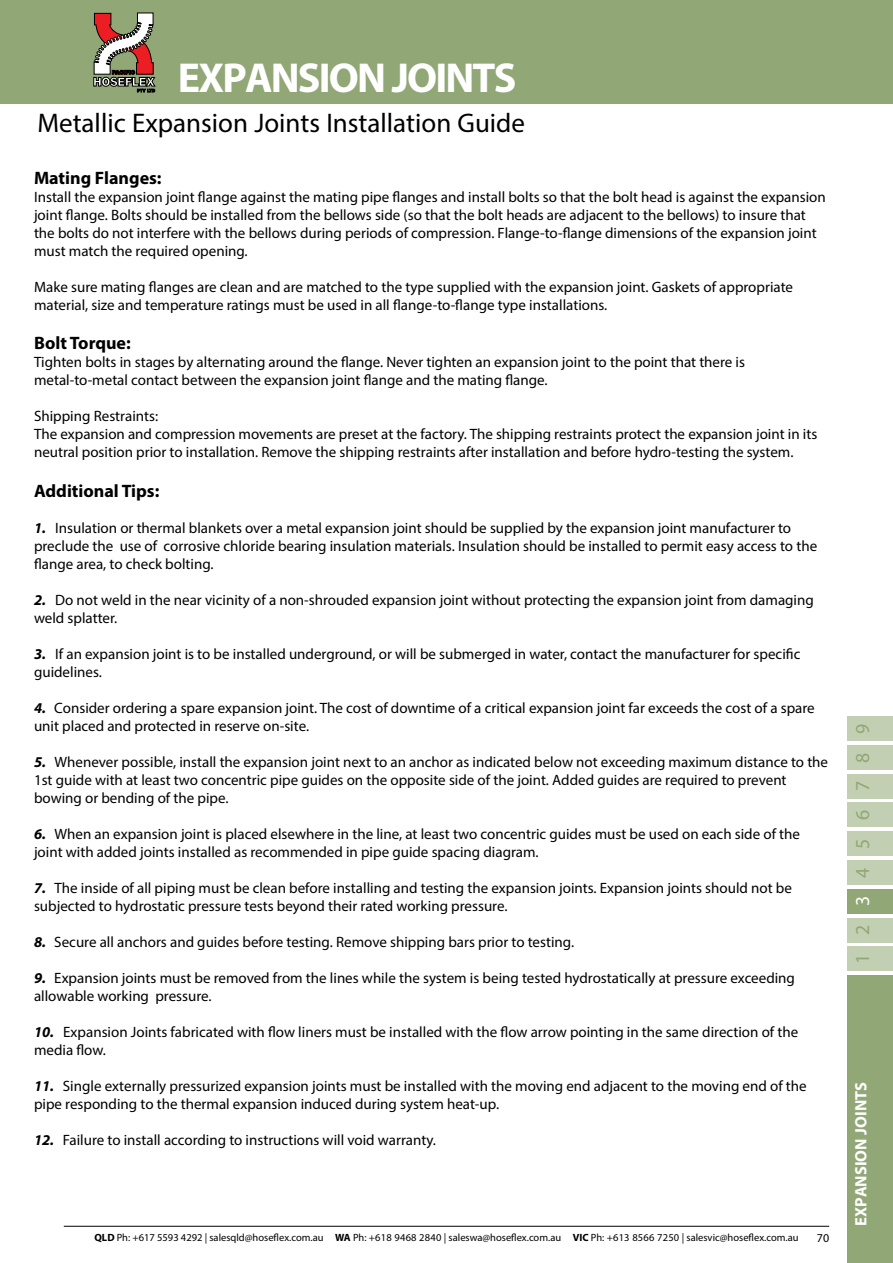
<style>
.page{position:relative;width:893px;height:1263px;background:#fff}
.page>*{position:absolute;margin:0;border:0;box-sizing:border-box;transform-origin:0 0}
.t1{font:700 42px "Myriad Pro";letter-spacing:-.045em;color:#fff}
.t2{font:27px "Myriad Pro";color:#000}
.t3{font:19.8px "Myriad Pro";letter-spacing:.94em;color:#91a776}
.t4{font:700 18px "Myriad Pro";color:#000}
.t5{font:700 16.5px "Myriad Pro";color:#fff}
.t6{font:15px/18px "Myriad Pro";color:#000}
.t7{font:12px "Myriad Pro";color:#000}
.t8{font:10.5px "Myriad Pro";color:#000}
.s1{font-weight:700;font-style:italic}
.s2{font-weight:700}
.s3{color:#fff}
</style>
<div class="page">
<div style="left:0;top:0;width:893px;height:104px;background:#91a776"></div>
<div style="left:847px;top:947px;width:46px;height:24px;background:#c2cfb2"></div>
<div style="left:847px;top:889px;width:46px;height:24px;background:#91a776"></div>
<div style="left:847px;top:918px;width:46px;height:24px;background:#c2cfb2"></div>
<div style="left:847px;top:832px;width:46px;height:24px;background:#c2cfb2"></div>
<div style="left:847px;top:860px;width:46px;height:24px;background:#c2cfb2"></div>
<div style="left:847px;top:774px;width:46px;height:24px;background:#c2cfb2"></div>
<div style="left:847px;top:803px;width:46px;height:24px;background:#c2cfb2"></div>
<div style="left:847px;top:746px;width:46px;height:24px;background:#c2cfb2"></div>
<div style="left:847px;top:717px;width:46px;height:24px;background:#c2cfb2"></div>
<hr style="left:64px;top:1226px;width:765px;height:1px;background:#000">
<div style="left:847px;top:976px;width:46px;height:287px;background:#91a776"></div>
<svg style="left:94px;top:13px;width:61px;height:79px"></svg>
<h1 class="t1" style="left:178px;top:51px;width:340px">EXPANSION JOINTS</h1>
<h2 class="t2" style="left:37px;top:106px;width:489px">Metallic Expansion Joints Installation Guide</h2>
<p class="t4" style="left:34px;top:166px;width:129px">Mating Flanges:</p>
<p class="t6" style="left:34px;top:187px;width:793px">Install the expansion joint flange against the mating pipe flanges and install bolts so that the bolt head is against the expansion joint flange. Bolts should be installed from the bellows side (so that the bolt heads are adjacent to the bellows) to insure that the bolts do not interfere with the bellows during periods of compression. Flange-to-flange dimensions of the expansion joint must match the required opening.</p>
<p class="t6" style="left:34px;top:277px;width:761px">Make sure mating flanges are clean and are matched to the type supplied with the expansion joint. Gaskets of appropriate material, size and temperature ratings must be used in all flange-to-flange type installations.</p>
<p class="t4" style="left:34px;top:331px;width:98px">Bolt Torque:</p>
<p class="t6" style="left:34px;top:353px;width:712px">Tighten bolts in stages by alternating around the flange. Never tighten an expansion joint to the point that there is metal-to-metal contact between the expansion joint flange and the mating flange.</p>
<p class="t6" style="left:34px;top:407px;width:785px">Shipping Restraints:<br>The expansion and compression movements are preset at the factory. The shipping restraints protect the expansion joint in its neutral position prior to installation. Remove the shipping restraints after installation and before hydro-testing the system.</p>
<p class="t4" style="left:34px;top:479px;width:127px">Additional Tips:</p>
<p class="t6" style="left:34px;top:519px;width:785px"><span class="s1">1.</span> Insulation or thermal blankets over a metal expansion joint should be supplied by the expansion joint manufacturer to preclude the use of corrosive chloride bearing insulation materials. Insulation should be installed to permit easy access to the flange area, to check bolting.</p>
<p class="t6" style="left:34px;top:591px;width:781px"><span class="s1">2.</span> Do not weld in the near vicinity of a non-shrouded expansion joint without protecting the expansion joint from damaging weld splatter.</p>
<p class="t6" style="left:34px;top:645px;width:768px"><span class="s1">3.</span> If an expansion joint is to be installed underground, or will be submerged in water, contact the manufacturer for specific guidelines.</p>
<p class="t6" style="left:34px;top:699px;width:782px"><span class="s1">4.</span> Consider ordering a spare expansion joint. The cost of downtime of a critical expansion joint far exceeds the cost of a spare unit placed and protected in reserve on-site.</p>
<p class="t6" style="left:34px;top:753px;width:796px"><span class="s1">5.</span> Whenever possible, install the expansion joint next to an anchor as indicated below not exceeding maximum distance to the<br>1st guide with at least two concentric pipe guides on the opposite side of the joint. Added guides are required to prevent bowing or bending of the pipe.</p>
<p class="t6" style="left:34px;top:825px;width:767px"><span class="s1">6.</span> When an expansion joint is placed elsewhere in the line, at least two concentric guides must be used on each side of the joint with added joints installed as recommended in pipe guide spacing diagram.</p>
<p class="t6" style="left:34px;top:879px;width:759px"><span class="s1">7.</span> The inside of all piping must be clean before installing and testing the expansion joints. Expansion joints should not be subjected to hydrostatic pressure tests beyond their rated working pressure.</p>
<p class="t6" style="left:34px;top:933px;width:542px"><span class="s1">8.</span> Secure all anchors and guides before testing. Remove shipping bars prior to testing.</p>
<p class="t6" style="left:34px;top:969px;width:762px"><span class="s1">9.</span> Expansion joints must be removed from the lines while the system is being tested hydrostatically at pressure exceeding allowable working pressure.</p>
<p class="t6" style="left:34px;top:1023px;width:766px"><span class="s1">10.</span> Expansion Joints fabricated with flow liners must be installed with the flow arrow pointing in the same direction of the media flow.</p>
<p class="t6" style="left:34px;top:1077px;width:774px"><span class="s1">11.</span> Single externally pressurized expansion joints must be installed with the moving end adjacent to the moving end of the pipe responding to the thermal expansion induced during system heat-up.</p>
<p class="t6" style="left:34px;top:1131px;width:404px"><span class="s1">12.</span> Failure to install according to instructions will void warranty.</p>
<p class="t8" style="left:94px;top:1231px;width:706px"><span class="s2">QLD</span> Ph: +617 5593 4292 | salesqld@hoseflex.com.au <span class="s2">WA</span> Ph: +618 9468 2840 | saleswa@hoseflex.com.au <span class="s2">VIC</span> Ph: +613 8566 7250 | salesvic@hoseflex.com.au</p>
<p class="t7" style="left:817px;top:1230px;width:14px">70</p>
<h3 class="t3" style="left:850px;top:964px;width:242px;rotate:-90deg">12<span class="s3">3</span>456789</h3>
<p class="t5" style="left:850px;top:1226px;width:145px;rotate:-90deg">EXPANSION JOINTS</p>
</div>
